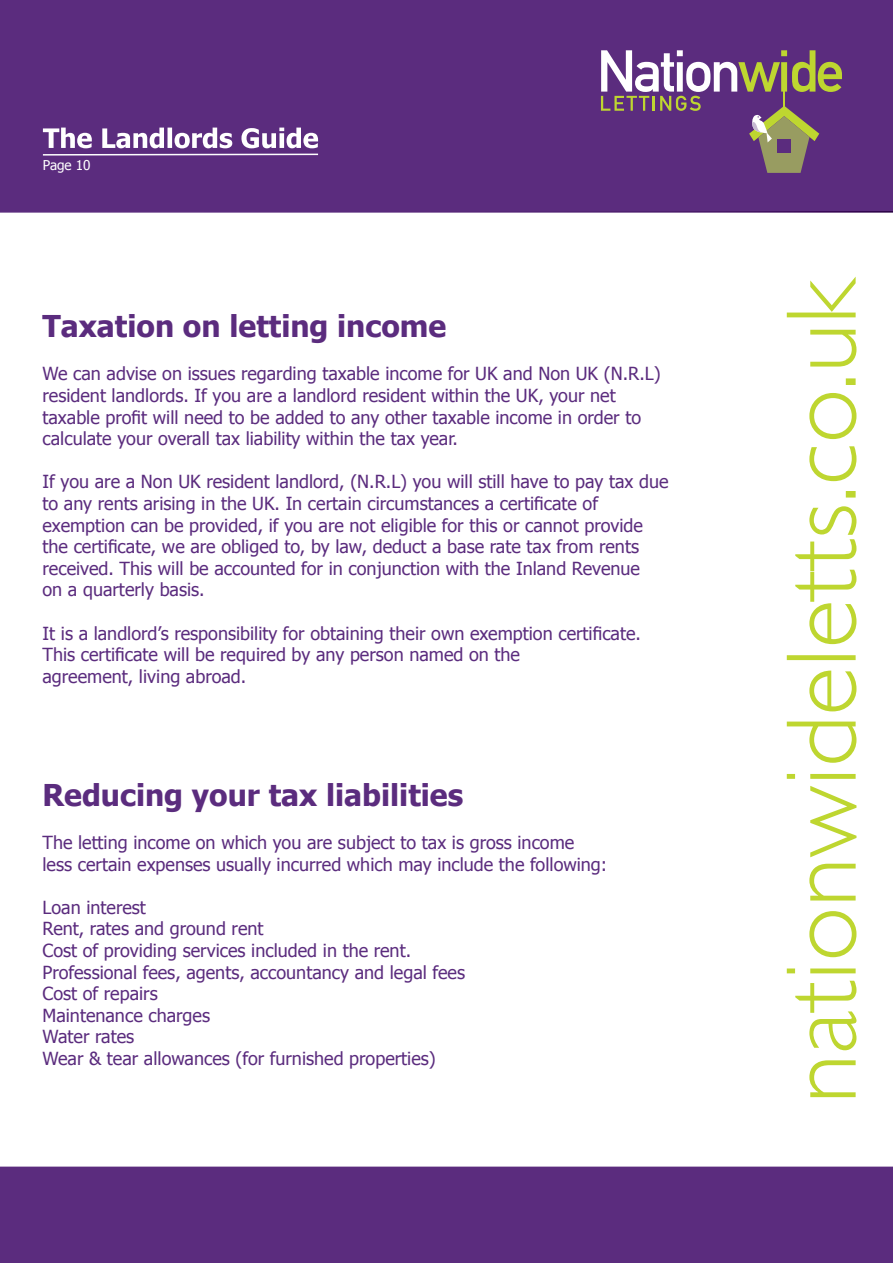
<style>
.page{position:relative;width:893px;height:1263px;background:#fff}
.page>*{position:absolute;margin:0;border:0;box-sizing:border-box;transform-origin:0 0}
.t1{font:700 30px "Tahoma";color:#5b2c7e}
.t2{font:18px/21.6px "Tahoma";color:#5b2c7e}
.t3{font:13.5px "Tahoma";color:#fff}
</style>
<div class="page">
<div style="left:0;top:0;width:893px;height:213px;background:#5b2c7e"></div>
<svg style="left:601px;top:50px;width:241px;height:123px;background:#765680"></svg>
<hr style="left:783px;top:73px;width:2px;height:36px;background:#bed630">
<div style="left:0;top:1166px;width:893px;height:97px;background:#5b2c7e"></div>
<svg style="left:41px;top:128px;width:279px;height:28px"></svg>
<svg style="left:787px;top:277px;width:69px;height:820px"></svg>
<p class="t3" style="left:43px;top:156px;width:49px">Page 10</p>
<p class="t1" style="left:43px;top:305px;width:405px">Taxation on letting income</p>
<p class="t2" style="left:43px;top:362px;width:620px">We can advise on issues regarding taxable income for UK and Non UK (N.R.L) resident landlords. If you are a landlord resident within the UK, your net</p>
<p class="t2" style="left:43px;top:405px;width:600px">taxable profit will need to be added to any other taxable income in order to calculate your overall tax liability within the tax year.</p>
<p class="t2" style="left:43px;top:470px;width:628px">If you are a Non UK resident landlord, (N.R.L) you will still have to pay tax due to any rents arising in the UK. In certain circumstances a certificate of</p>
<p class="t2" style="left:43px;top:513px;width:602px">exemption can be provided, if you are not eligible for this or cannot provide the certificate, we are obliged to, by law, deduct a base rate tax from rents received. This will be accounted for in conjunction with the Inland Revenue</p>
<p class="t2" style="left:43px;top:578px;width:164px">on a quarterly basis.</p>
<p class="t2" style="left:43px;top:621px;width:600px">It is a landlord’s responsibility for obtaining their own exemption certificate.<br>This certificate will be required by any person named on the</p>
<p class="t2" style="left:43px;top:665px;width:205px">agreement, living abroad.</p>
<p class="t1" style="left:43px;top:774px;width:422px">Reducing your tax liabilities</p>
<p class="t2" style="left:43px;top:831px;width:566px">The letting income on which you are subject to tax is gross income less certain expenses usually incurred which may include the following:</p>
<p class="t2" style="left:43px;top:895px;width:105px">Loan interest</p>
<p class="t2" style="left:43px;top:917px;width:222px">Rent, rates and ground rent</p>
<p class="t2" style="left:43px;top:939px;width:370px">Cost of providing services included in the rent.</p>
<p class="t2" style="left:43px;top:960px;width:424px">Professional fees, agents, accountancy and legal fees</p>
<p class="t2" style="left:43px;top:982px;width:117px">Cost of repairs</p>
<p class="t2" style="left:43px;top:1003px;width:169px">Maintenance charges</p>
<p class="t2" style="left:43px;top:1025px;width:93px">Water rates</p>
<p class="t2" style="left:43px;top:1047px;width:395px">Wear &amp; tear allowances (for furnished properties)</p>
</div>
